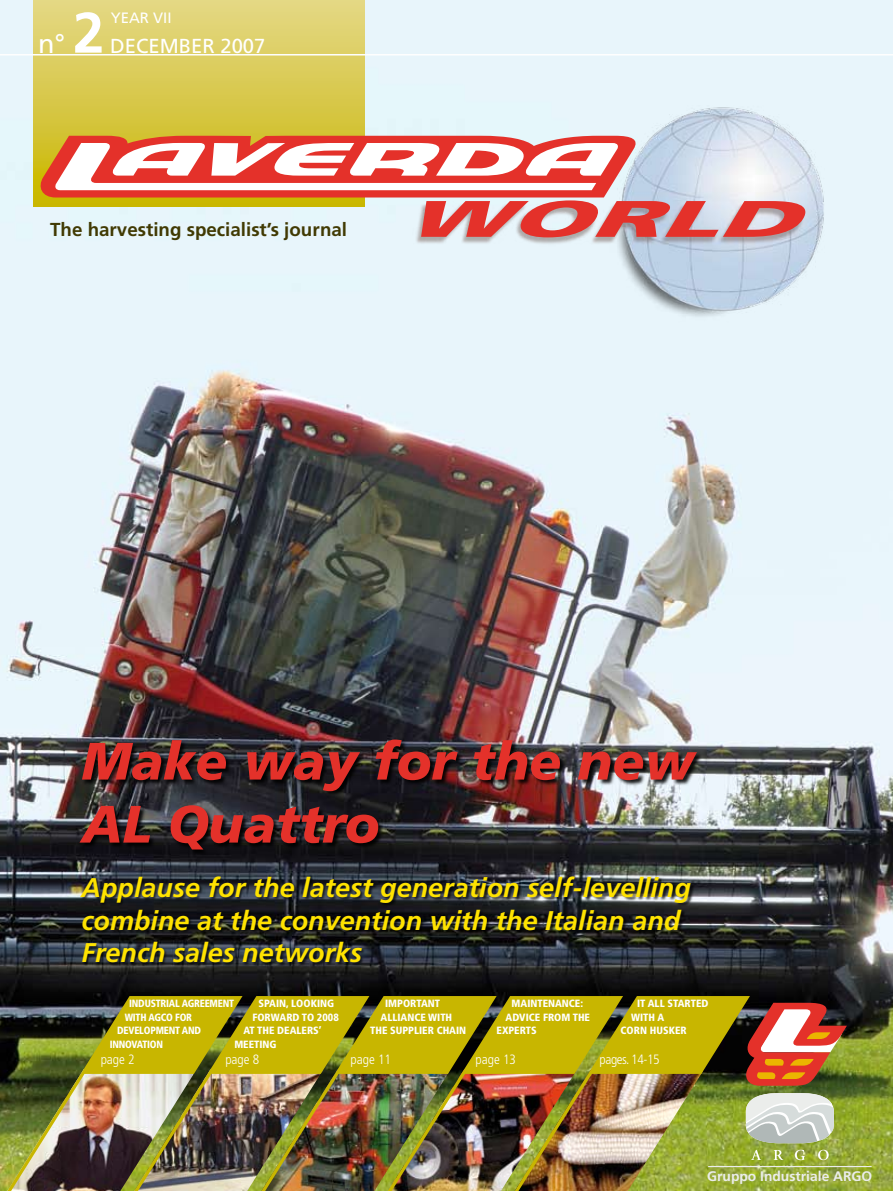
<style>
.page{position:relative;width:893px;height:1191px;background:#fff}
.page>*{position:absolute;margin:0;border:0;box-sizing:border-box;transform-origin:0 0}
.t1{font:italic 900 52.5px/63px "Frutiger";color:#e4312a}
.t2{font:italic 700 27px/32.4px "Frutiger";color:#ffe300}
.t3{font:27px "Frutiger";color:#fff}
.t4{font:20.25px "Frutiger";color:#fff}
.t5{font:700 18.75px "Frutiger";color:#413a03}
.t6{font:15px "Frutiger";color:#fff}
.t7{font:700 13.8px "Frutiger";color:#ebedeb}
.t8{font:300 condensed 13.5px "Frutiger";color:#fff}
.t9{font:300 condensed 13.5px "Frutiger";letter-spacing:-.03em;color:#fff}
.t10{font:900 condensed 10.5px "Frutiger";color:#fff}
.t11{font:900 condensed 10.5px "Frutiger";letter-spacing:-.02em;color:#fff;scale:.94 1}
.s1{font-weight:700;font-size:57px}
</style>
<div class="page">
<img style="left:0;top:0;width:893px;height:1191px">
<img style="left:369px;top:996px;width:12px;height:195px">
<div style="left:34px;top:0;width:331px;height:206px;background:linear-gradient(to bottom,#e5d88b,#c9b700)"></div>
<hr style="left:0;top:54px;width:893px;height:1px;background:#fff">
<div style="left:80px;top:875px;width:616px;height:92px;background:#000;opacity:.75"></div>
<img style="left:412px;top:88px;width:454px;height:251px">
<svg style="left:37px;top:136px;width:774px;height:101px"></svg>
<img style="left:0;top:996px;width:127px;height:195px">
<img style="left:127px;top:996px;width:242px;height:195px">
<img style="left:381px;top:996px;width:126px;height:195px">
<img style="left:507px;top:996px;width:243px;height:195px">
<svg style="left:746px;top:1002px;width:101px;height:83px"></svg>
<svg style="left:751px;top:1149px;width:10px;height:11px"></svg>
<svg style="left:774px;top:1150px;width:9px;height:10px"></svg>
<svg style="left:795px;top:1149px;width:10px;height:11px"></svg>
<svg style="left:818px;top:1149px;width:11px;height:11px"></svg>
<svg style="left:743px;top:1093px;width:93px;height:50px;background:#c9d0c1"></svg>
<hr style="left:708px;top:1166px;width:164px;height:1px;background:#ebedeb">
<div style="left:80px;top:739px;width:623px;height:117px;background:#000;opacity:.9"></div>
<h2 class="t3" style="left:38px;top:27px;width:68px">n° <span class="s1">2</span></h2>
<h3 class="t6" style="left:111px;top:9px;width:62px">YEAR VII</h3>
<h3 class="t4" style="left:110px;top:34px;width:157px">DECEMBER 2007</h3>
<h3 class="t5" style="left:50px;top:219px;width:298px">The harvesting specialist’s journal</h3>
<h1 class="t1" style="left:82px;top:729px;width:614px">Make way for the new<br>AL Quattro</h1>
<h2 class="t2" style="left:82px;top:871px;width:611px">Applause for the latest generation self-levelling combine at the convention with the Italian and<br>French sales networks</h2>
<p class="t11" style="left:129px;top:997px;width:113px">INDUSTRIAL AGREEMENT</p>
<p class="t11" style="left:125px;top:1010px;width:73px">WITH AGCO FOR</p>
<p class="t11" style="left:117px;top:1024px;width:91px">DEVELOPMENT AND</p>
<p class="t11" style="left:110px;top:1037px;width:58px">INNOVATION</p>
<p class="t8" style="left:101px;top:1051px;width:35px">page 2</p>
<p class="t10" style="left:258px;top:997px;width:77px">SPAIN, LOOKING</p>
<p class="t10" style="left:252px;top:1010px;width:88px">FORWARD TO 2008</p>
<p class="t10" style="left:243px;top:1024px;width:80px">AT THE DEALERS’</p>
<p class="t10" style="left:234px;top:1037px;width:44px">MEETING</p>
<p class="t8" style="left:225px;top:1051px;width:35px">page 8</p>
<p class="t10" style="left:385px;top:997px;width:57px">IMPORTANT</p>
<p class="t10" style="left:381px;top:1010px;width:73px">ALLIANCE WITH</p>
<p class="t10" style="left:370px;top:1024px;width:98px">THE SUPPLIER CHAIN</p>
<p class="t8" style="left:351px;top:1051px;width:42px">page 11</p>
<p class="t10" style="left:512px;top:997px;width:73px">MAINTENANCE:</p>
<p class="t10" style="left:506px;top:1010px;width:86px">ADVICE FROM THE</p>
<p class="t10" style="left:497px;top:1024px;width:42px">EXPERTS</p>
<p class="t8" style="left:476px;top:1051px;width:42px">page 13</p>
<p class="t10" style="left:637px;top:997px;width:73px">IT ALL STARTED</p>
<p class="t10" style="left:631px;top:1010px;width:35px">WITH A</p>
<p class="t10" style="left:621px;top:1024px;width:68px">CORN HUSKER</p>
<p class="t9" style="left:600px;top:1051px;width:61px">pages. 14-15</p>
<h3 class="t7" style="left:707px;top:1167px;width:167px">Gruppo Industriale ARGO</h3>
</div>
